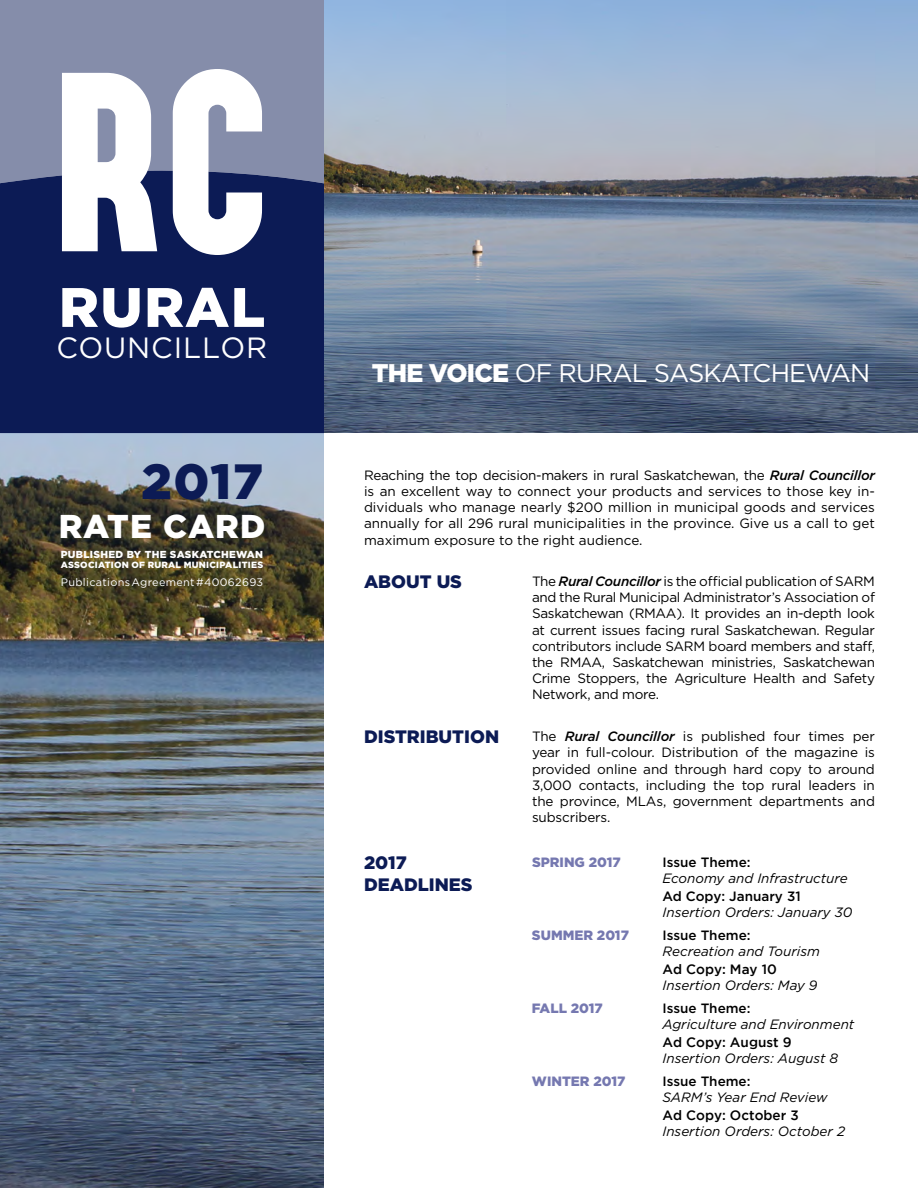
<style>
.page{position:relative;width:918px;height:1188px;background:#fff}
.page>*{position:absolute;margin:0;border:0;box-sizing:border-box;transform-origin:0 0}
.t1{font:900 55.5px "Gotham";letter-spacing:.03em;color:#fff}
.t2{font:900 49.5px "Gotham";color:#0c1b55}
.t3{font:900 33px "Gotham";letter-spacing:.025em;color:#fff}
.t4{font:29.25px "Gotham";letter-spacing:.03em;color:#fff}
.t5{font:25.5px "Gotham";letter-spacing:-.03em;color:#fff}
.t6{font:900 18px/21.6px "Gotham";color:#0c1b55}
.t7{font:13.5px/16.2px "Gotham";letter-spacing:-.01em;color:#000;text-align:justify}
.t8{font:italic 13.5px "Gotham";color:#000}
.t9{font:500 13.5px "Gotham";color:#000}
.t10{font:500 13.5px "Gotham";color:#000}
.t11{font:900 13.5px "Gotham";color:#7578b0}
.t12{font:10.8px "Gotham";letter-spacing:.03em;color:#fff}
.t13{font:900 10.2px "Gotham";letter-spacing:.03em;color:#fff}
.t14{font:900 9px "Gotham";letter-spacing:.03em;color:#fff}
.s1{font-weight:900}
.s2{font-weight:500;font-style:italic}
</style>
<div class="page">
<img style="left:324px;top:0;width:594px;height:433px">
<img style="left:0;top:433px;width:324px;height:755px">
<svg style="left:0;top:185px;width:324px;height:248px;background:#283568"></svg>
<svg style="left:0;top:0;width:324px;height:185px;fill:#858daa"></svg>
<h1 class="t1" style="left:59px;top:275px;width:208px">RURAL</h1>
<h3 class="t4" style="left:57px;top:329px;width:212px">COUNCILLOR</h3>
<h2 class="t2" style="left:141px;top:453px;width:124px">2017</h2>
<h3 class="t3" style="left:59px;top:508px;width:208px">RATE CARD</h3>
<p class="t13" style="left:61px;top:548px;width:204px">PUBLISHED BY THE SASKATCHEWAN</p>
<p class="t14" style="left:61px;top:560px;width:204px">ASSOCIATION OF RURAL MUNICIPALITIES</p>
<p class="t12" style="left:61px;top:575px;width:204px">Publications Agreement #40062693</p>
<h3 class="t5" style="left:372px;top:357px;width:500px"><span class="s1">THE VOICE</span> OF RURAL SASKATCHEWAN</h3>
<p class="t7" style="left:364px;top:467px;width:513px">Reaching the top decision-makers in rural Saskatchewan, the <span class="s2">Rural Councillor </span>is an excellent way to connect your products and services to those key in&shy;dividuals who manage nearly $200 million in municipal goods and services annually for all 296 rural municipalities in the province. Give us a call to get maximum exposure to the right audience.</p>
<p class="t7" style="left:532px;top:573px;width:344px">The <span class="s2">Rural Councillor</span> is the official publication of SARM and the Rural Municipal Administrator’s Association of Saskatchewan (RMAA). It provides an in-depth look at current issues facing rural Saskatchewan. Regular contributors include SARM board members and staff, the RMAA, Saskatchewan ministries, Saskatchewan Crime Stoppers, the Agriculture Health and Safety Network, and more.</p>
<h3 class="t6" style="left:364px;top:571px;width:100px">ABOUT US</h3>
<h3 class="t6" style="left:364px;top:726px;width:137px">DISTRIBUTION</h3>
<h3 class="t6" style="left:364px;top:851px;width:110px">2017<br>DEADLINES</h3>
<p class="t7" style="left:532px;top:728px;width:344px">The <span class="s2">Rural Councillor</span> is published four times per year in full-colour. Distribution of the magazine is provided online and through hard copy to around 3,000 contacts, including the top rural leaders in the province, MLAs, government departments and subscribers.</p>
<p class="t11" style="left:532px;top:854px;width:90px">SPRING 2017</p>
<p class="t9" style="left:663px;top:853px;width:90px">Issue Theme:</p>
<p class="t8" style="left:663px;top:869px;width:187px">Economy and Infrastructure</p>
<p class="t9" style="left:663px;top:887px;width:140px">Ad Copy: January 31</p>
<p class="t8" style="left:662px;top:903px;width:192px">Insertion Orders: January 30</p>
<p class="t11" style="left:532px;top:927px;width:98px">SUMMER 2017</p>
<p class="t9" style="left:662px;top:926px;width:90px">Issue Theme:</p>
<p class="t8" style="left:662px;top:943px;width:159px">Recreation and Tourism</p>
<p class="t10" style="left:662px;top:961px;width:116px">Ad Copy: May 10</p>
<p class="t8" style="left:662px;top:977px;width:157px">Insertion Orders: May 9</p>
<p class="t11" style="left:532px;top:1000px;width:72px">FALL 2017</p>
<p class="t9" style="left:662px;top:999px;width:90px">Issue Theme:</p>
<p class="t8" style="left:662px;top:1016px;width:193px">Agriculture and Environment</p>
<p class="t10" style="left:662px;top:1035px;width:131px">Ad Copy: August 9</p>
<p class="t8" style="left:662px;top:1050px;width:177px">Insertion Orders: August 8</p>
<p class="t11" style="left:532px;top:1074px;width:95px">WINTER 2017</p>
<p class="t9" style="left:662px;top:1073px;width:90px">Issue Theme:</p>
<p class="t8" style="left:662px;top:1089px;width:167px">SARM’s Year End Review</p>
<p class="t10" style="left:662px;top:1108px;width:138px">Ad Copy: October 3</p>
<p class="t8" style="left:662px;top:1123px;width:184px">Insertion Orders: October 2</p>
</div>
